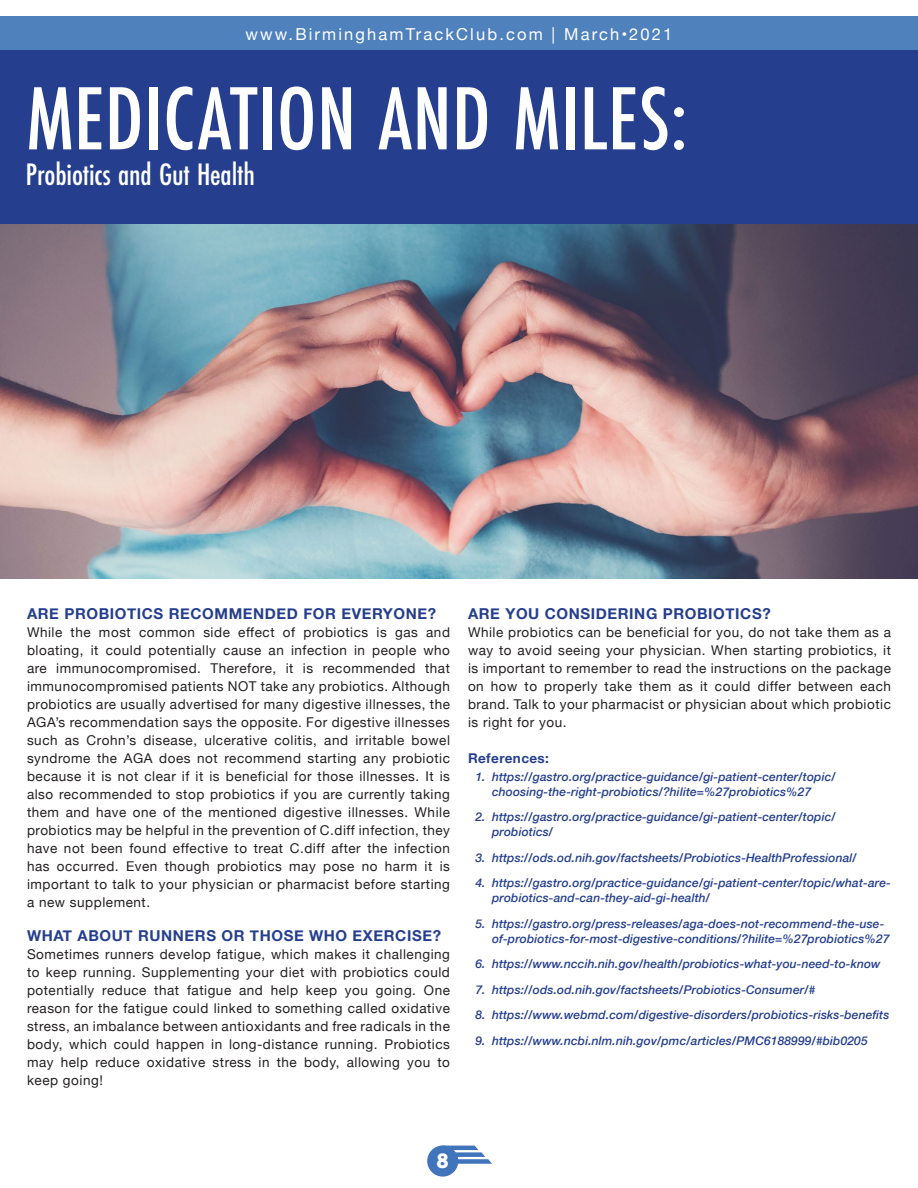
<style>
.page{position:relative;width:918px;height:1188px;background:#fff}
.page>*{position:absolute;margin:0;border:0;box-sizing:border-box;transform-origin:0 0}
.t1{font:500 93.15px "Futura PT Cond";letter-spacing:.01em;color:#fff}
.t2{font:500 32.25px "Futura PT Cond";letter-spacing:-.005em;color:#fff}
.t3{font:20.7px "Chunk Five";color:#fff}
.t4{font:16.5px "Helvetica Neue";letter-spacing:.13em;color:#fff}
.t5{font:700 15px "Helvetica Neue";letter-spacing:.04em;color:#253f8e}
.t6{font:13.5px/18px "Helvetica Neue";letter-spacing:.04em;color:#231f20;text-align:justify}
.t7{font:700 13.5px "Helvetica Neue";letter-spacing:.03em;color:#253f8e}
.t8{font:italic 500 12px/15px "Helvetica Neue";letter-spacing:.01em;color:#253f8e}
</style>
<div class="page">
<div style="left:0;top:16px;width:918px;height:34px;background:#4f81bd"></div>
<div style="left:427px;top:1145px;width:31px;height:32px;background:#4175bb;border-radius:50%"></div>
<svg style="left:449px;top:1146px;width:43px;height:18px"></svg>
<div style="left:0;top:50px;width:918px;height:187px;background:#253f8e"></div>
<img style="left:0;top:224px;width:918px;height:355px">
<p class="t4" style="left:246px;top:22px;width:428px">www.BirminghamTrackClub.com | March•2021</p>
<p class="t1" style="left:26px;top:64px;width:663px">MEDICATION AND MILES:</p>
<p class="t2" style="left:26px;top:155px;width:230px">Probiotics and Gut Health</p>
<p class="t5" style="left:27px;top:602px;width:411px">ARE PROBIOTICS RECOMMENDED FOR EVERYONE?</p>
<p class="t6" style="left:27px;top:624px;width:425px">While the most common side effect of probiotics is gas and bloating, it could potentially cause an infection in people who are immunocompromised. Therefore, it is recommended that immunocompromised patients NOT take any probiotics. Although probiotics are usually advertised for many digestive illnesses, the AGA’s recommendation says the opposite. For digestive illnesses such as Crohn’s disease, ulcerative colitis, and irritable bowel syndrome the AGA does not recommend starting any probiotic because it is not clear if it is beneficial for those illnesses. It is also recommended to stop probiotics if you are currently taking them and have one of the mentioned digestive illnesses. While probiotics may be helpful in the prevention of C.diff infection, they have not been found effective to treat C.diff after the infection has occurred. Even though probiotics may pose no harm it is important to talk to your physician or pharmacist before starting a new supplement.</p>
<p class="t5" style="left:27px;top:924px;width:416px">WHAT ABOUT RUNNERS OR THOSE WHO EXERCISE?</p>
<p class="t6" style="left:27px;top:946px;width:425px">Sometimes runners develop fatigue, which makes it challenging to keep running. Supplementing your diet with probiotics could potentially reduce that fatigue and help keep you going. One reason for the fatigue could linked to something called oxidative stress, an imbalance between antioxidants and free radicals in the body, which could happen in long-distance running. Probiotics may help reduce oxidative stress in the body, allowing you to keep going!</p>
<p class="t5" style="left:468px;top:602px;width:304px">ARE YOU CONSIDERING PROBIOTICS?</p>
<p class="t6" style="left:468px;top:624px;width:425px">While probiotics can be beneficial for you, do not take them as a way to avoid seeing your physician. When starting probiotics, it is important to remember to read the instructions on the package on how to properly take them as it could differ between each brand. Talk to your pharmacist or physician about which probiotic is right for you.</p>
<p class="t7" style="left:468px;top:747px;width:83px">References:</p>
<p class="t8" style="left:492px;top:768px;width:345px;text-indent:-16px">1. https://gastro.org/practice-guidance/gi-patient-center/topic/ choosing-the-right-probiotics/?hilite=%27probiotics%27</p>
<p class="t8" style="left:492px;top:809px;width:345px;text-indent:-16px">2. https://gastro.org/practice-guidance/gi-patient-center/topic/ probiotics/</p>
<p class="t8" style="left:476px;top:849px;width:383px">3. https://ods.od.nih.gov/factsheets/Probiotics-HealthProfessional/</p>
<p class="t8" style="left:492px;top:875px;width:400px;text-indent:-16px">4. https://gastro.org/practice-guidance/gi-patient-center/topic/what-are&shy;probiotics-and-can-they-aid-gi-health/</p>
<p class="t8" style="left:492px;top:915px;width:399px;text-indent:-16px">5. https://gastro.org/press-releases/aga-does-not-recommend-the-use&shy;of-probiotics-for-most-digestive-conditions/?hilite=%27probiotics%27</p>
<p class="t8" style="left:476px;top:956px;width:407px">6. https://www.nccih.nih.gov/health/probiotics-what-you-need-to-know</p>
<p class="t8" style="left:476px;top:981px;width:341px">7. https://ods.od.nih.gov/factsheets/Probiotics-Consumer/#</p>
<p class="t8" style="left:476px;top:1007px;width:415px">8. https://www.webmd.com/digestive-disorders/probiotics-risks-benefits</p>
<p class="t8" style="left:476px;top:1032px;width:394px">9. https://www.ncbi.nlm.nih.gov/pmc/articles/PMC6188999/#bib0205</p>
<h3 class="t3" style="left:437px;top:1148px;width:13px">8</h3>
</div>
